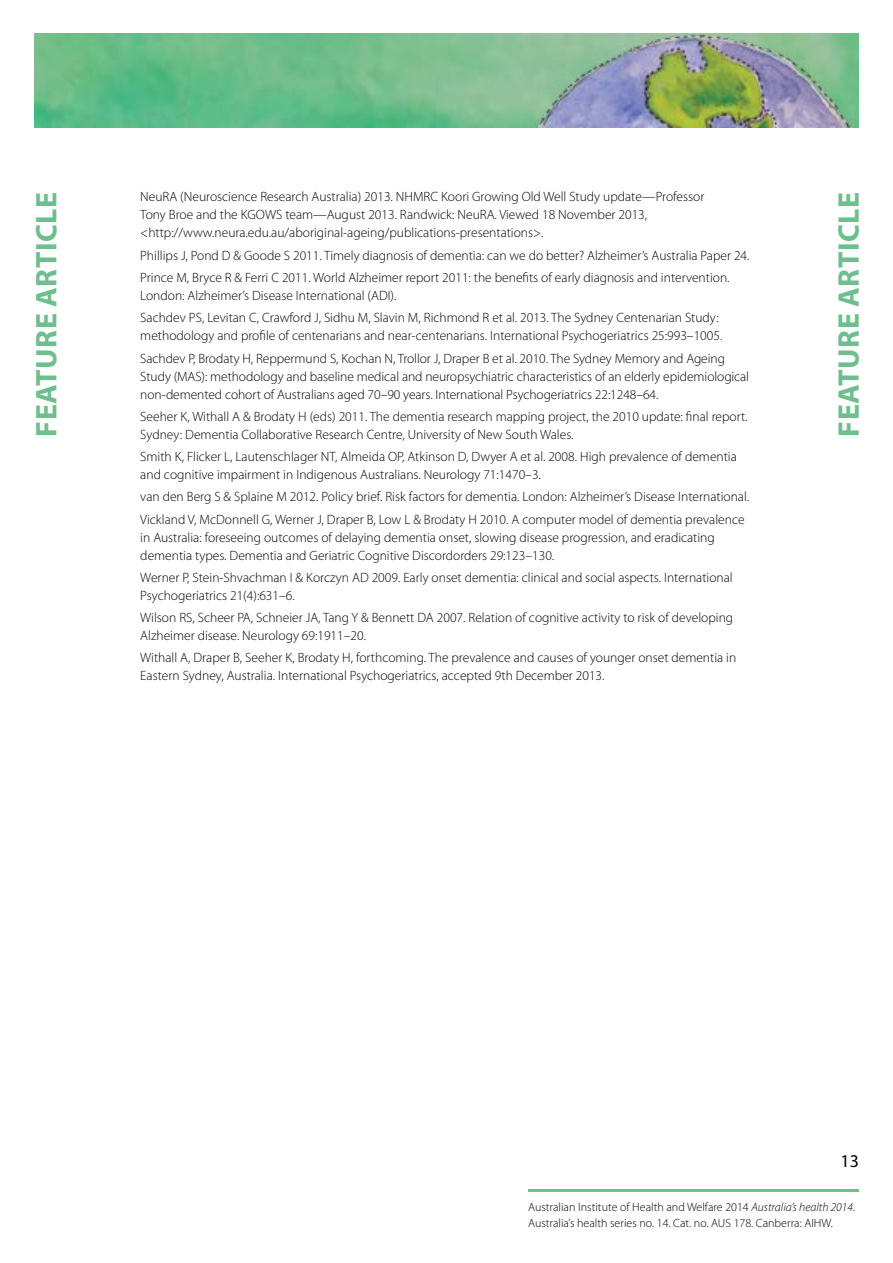
<style>
.page{position:relative;width:893px;height:1263px;background:#fff}
.page>*{position:absolute;margin:0;border:0;box-sizing:border-box;transform-origin:0 0}
.t1{font:700 30px "Myriad Pro";letter-spacing:.02em;color:#6fbf8e}
.t2{font:18px "Myriad Pro";color:#000}
.REFERENCE_-_Text{font:300 13.5px/18px "Myriad Pro";color:#000}
.t3{font:300 12px/16.5px "Myriad Pro";color:#000}
.s1{font-style:italic}
</style>
<div class="page">
<hr style="left:528px;top:1189px;width:331px;height:2px;background:#6fbf8e">
<img style="left:34px;top:34px;width:825px;height:93px">
<img style="left:530px;top:34px;width:322px;height:93px">
<p class="REFERENCE_-_Text" style="left:140px;top:188px;width:566px">NeuRA (Neuroscience Research Australia) 2013. NHMRC Koori Growing Old Well Study update—Professor<br>Tony Broe and the KGOWS team—August 2013. Randwick: NeuRA. Viewed 18 November 2013, &lt;http://www.neura.edu.au/aboriginal-ageing/publications-presentations&gt;.</p>
<p class="REFERENCE_-_Text" style="left:140px;top:246px;width:611px">Phillips J, Pond D &amp; Goode S 2011. Timely diagnosis of dementia: can we do better? Alzheimer’s Australia Paper 24.</p>
<p class="REFERENCE_-_Text" style="left:140px;top:268px;width:591px">Prince M, Bryce R &amp; Ferri C 2011. World Alzheimer report 2011: the benefits of early diagnosis and intervention.<br>London: Alzheimer’s Disease International (ADI).</p>
<p class="REFERENCE_-_Text" style="left:140px;top:309px;width:584px">Sachdev PS, Levitan C, Crawford J, Sidhu M, Slavin M, Richmond R et al. 2013. The Sydney Centenarian Study: methodology and profile of centenarians and near-centenarians. International Psychogeriatrics 25:993–1005.</p>
<p class="REFERENCE_-_Text" style="left:140px;top:349px;width:610px">Sachdev P, Brodaty H, Reppermund S, Kochan N, Trollor J, Draper B et al. 2010. The Sydney Memory and Ageing<br>Study (MAS): methodology and baseline medical and neuropsychiatric characteristics of an elderly epidemiological non-demented cohort of Australians aged 70–90 years. International Psychogeriatrics 22:1248–64.</p>
<p class="REFERENCE_-_Text" style="left:140px;top:407px;width:609px">Seeher K, Withall A &amp; Brodaty H (eds) 2011. The dementia research mapping project, the 2010 update: final report.<br>Sydney: Dementia Collaborative Research Centre, University of New South Wales.</p>
<p class="REFERENCE_-_Text" style="left:140px;top:447px;width:598px">Smith K, Flicker L, Lautenschlager NT, Almeida OP, Atkinson D, Dwyer A et al. 2008. High prevalence of dementia and cognitive impairment in Indigenous Australians. Neurology 71:1470–3.</p>
<p class="REFERENCE_-_Text" style="left:140px;top:488px;width:610px">van den Berg S &amp; Splaine M 2012. Policy brief. Risk factors for dementia. London: Alzheimer’s Disease International.</p>
<p class="REFERENCE_-_Text" style="left:140px;top:510px;width:606px">Vickland V, McDonnell G, Werner J, Draper B, Low L &amp; Brodaty H 2010. A computer model of dementia prevalence in Australia: foreseeing outcomes of delaying dementia onset, slowing disease progression, and eradicating dementia types. Dementia and Geriatric Cognitive Discordorders 29:123–130.</p>
<p class="REFERENCE_-_Text" style="left:140px;top:568px;width:594px">Werner P, Stein-Shvachman I &amp; Korczyn AD 2009. Early onset dementia: clinical and social aspects. International<br>Psychogeriatrics 21(4):631–6.</p>
<p class="REFERENCE_-_Text" style="left:140px;top:608px;width:594px">Wilson RS, Scheer PA, Schneier JA, Tang Y &amp; Bennett DA 2007. Relation of cognitive activity to risk of developing<br>Alzheimer disease. Neurology 69:1911–20.</p>
<p class="REFERENCE_-_Text" style="left:140px;top:649px;width:597px">Withall A, Draper B, Seeher K, Brodaty H, forthcoming. The prevalence and causes of younger onset dementia in<br>Eastern Sydney, Australia. International Psychogeriatrics, accepted 9th December 2013.</p>
<h1 class="t1" style="left:27px;top:437px;width:246px;rotate:-90deg">FEATURE ARTICLE</h1>
<h1 class="t1" style="left:829px;top:437px;width:246px;rotate:-90deg">FEATURE ARTICLE</h1>
<h2 class="t2" style="left:840px;top:1150px;width:20px">13</h2>
<p class="t3" style="left:528px;top:1198px;width:328px">Australian Institute of Health and Welfare 2014 <span class="s1">Australia’s health 2014</span>.<br>Australia’s health series no. 14. Cat. no. AUS 178. Canberra: AIHW.</p>
</div>
